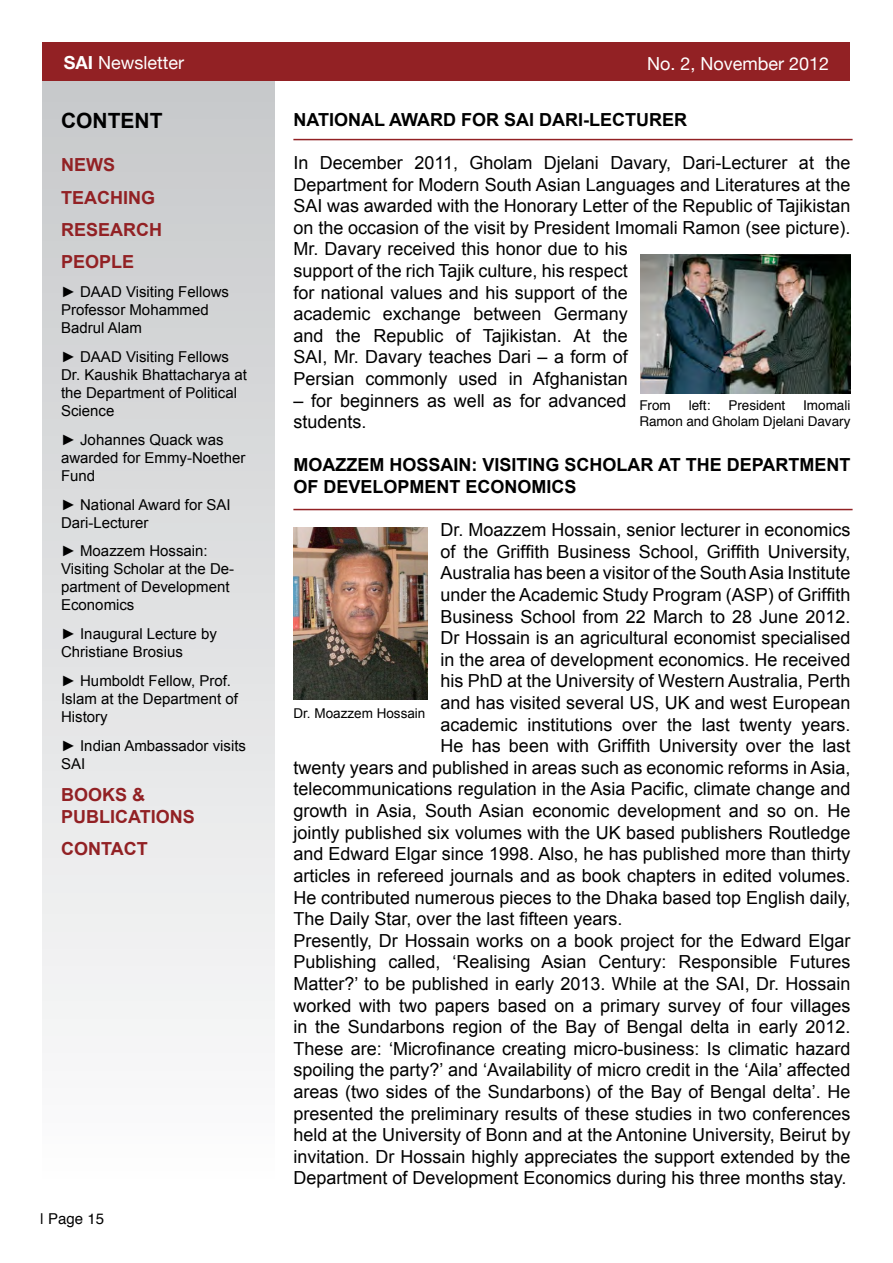
<style>
.page{position:relative;width:893px;height:1263px;background:#fff}
.page>*{position:absolute;margin:0;border:0;box-sizing:border-box;transform-origin:0 0}
.t1{font:700 21px "Arial";color:#000}
.t2{font:18px/21.6px "Arial";color:#000}
.t3{font:700 18px "Arial";color:#000}
.t4{font:700 18px/32.4px "Arial";color:#922124}
.t5{font:18px "Helvetica Neue";color:#fff}
.t6{font:15px/18px "Arial";color:#000}
.t7{font:15px "Helvetica";color:#000}
.t8{font:13.5px/16.2px "Helvetica";color:#000;text-align:right}
.t9{font:13.5px "Arial";color:#000}
.s1{font-weight:700}
</style>
<div class="page">
<div style="left:43px;top:81px;width:231px;height:1105px;background:linear-gradient(to bottom,#c7c8ca,#fcfcfd)"></div>
<div style="left:43px;top:43px;width:807px;height:38px;background:#922124"></div>
<hr style="left:293px;top:509px;width:560px;height:1px;background:#922124">
<hr style="left:293px;top:139px;width:560px;height:1px;background:#922124">
<img style="left:641px;top:254px;width:209px;height:140px">
<img style="left:293px;top:527px;width:135px;height:172px">
<p class="t5" style="left:64px;top:52px;width:122px"><span class="s1">SAI</span> Newsletter</p>
<p class="t5" style="left:647px;top:52px;width:184px">No. 2, November 2012</p>
<p class="t1" style="left:61px;top:107px;width:103px">CONTENT</p>
<p class="t4" style="left:61px;top:149px;width:102px">NEWS<br>TEACHING<br>RESEARCH<br>PEOPLE</p>
<p class="t6" style="left:61px;top:283px;width:169px">► DAAD Visiting Fellows<br>Professor Mohammed<br>Badrul Alam</p>
<p class="t6" style="left:61px;top:348px;width:187px">► DAAD Visiting Fellows<br>Dr. Kaushik Bhattacharya at the Department of Political<br>Science</p>
<p class="t6" style="left:61px;top:431px;width:186px">► Johannes Quack was awarded for Emmy-Noether<br>Fund</p>
<p class="t6" style="left:61px;top:495px;width:171px">► National Award for SAI<br>Dari-Lecturer</p>
<p class="t6" style="left:61px;top:542px;width:175px">► Moazzem Hossain:<br>Visiting Scholar at the De&shy;partment of Development<br>Economics</p>
<p class="t6" style="left:61px;top:625px;width:157px">► Inaugural Lecture by<br>Christiane Brosius</p>
<p class="t6" style="left:61px;top:672px;width:178px">► Humboldt Fellow, Prof.<br>Islam at the Department of<br>History</p>
<p class="t6" style="left:61px;top:737px;width:186px">► Indian Ambassador visits<br>SAI</p>
<p class="t4" style="left:61px;top:785px;width:135px;line-height:21.6px">BOOKS &amp;<br>PUBLICATIONS</p>
<p class="t4" style="left:61px;top:833px;width:88px">CONTACT</p>
<p class="t7" style="left:40px;top:1207px;width:65px">| Page 15</p>
<p class="t3" style="left:293px;top:107px;width:26px">NATIONAL</p>
<p class="t3" style="left:389px;top:107px;width:27px">AWAR</p>
<p class="t3" style="left:443px;top:107px;width:108px">D FOR SAI DARI</p>
<p class="t3" style="left:583px;top:107px;width:31px">-LECTURER</p>
<p class="t2" style="left:293px;top:152px;width:559px">In December 2011, Gholam Djelani Davary, Dari-Lecturer at the Department for Modern South Asian Languages and Literatures at the SAI was awarded with the Honorary Letter of the Republic of Tajikistan on the occasion of the visit by President Imomali Ramon (see picture).<br>Mr. Davary received this honor due to his<br>support of the rich Tajik culture, his respect<br>for national values and his support of the<br>academic exchange between Germany<br>and the Republic of Tajikistan. At the<br>SAI, Mr. Davary teaches Dari – a form of<br>Persian commonly used in Afghanistan</p>
<p class="t2" style="left:293px;top:390px;width:335px">– for beginners as well as for advanced students.</p>
<p class="t3" style="left:293px;top:453px;width:15px">MOA</p>
<p class="t3" style="left:335px;top:453px;width:80px">ZZEM HOSSAIN</p>
<p class="t3" style="left:471px;top:453px;width:22px">: VISITING</p>
<p class="t3" style="left:565px;top:453px;width:26px">SCHOLAR</p>
<p class="t3" style="left:658px;top:453px;width:41px">AT THE</p>
<p class="t3" style="left:727px;top:453px;width:13px">DEPART</p>
<p class="t3" style="left:799px;top:453px;width:28px">MENT</p>
<p class="t3" style="left:293px;top:475px;width:80px">OF DEVELOP</p>
<p class="t3" style="left:409px;top:475px;width:28px">MENT</p>
<p class="t3" style="left:465px;top:475px;width:27px">ECONO</p>
<p class="t3" style="left:531px;top:475px;width:26px">MICS</p>
<p class="t2" style="left:440px;top:519px;width:411px">Dr. Moazzem Hossain, senior lecturer in economics</p>
<p class="t2" style="left:440px;top:541px;width:411px">of the Griffith Business School, Griffith University,</p>
<p class="t2" style="left:440px;top:562px;width:411px">Australia has been a visitor of the South Asia Institute</p>
<p class="t2" style="left:440px;top:584px;width:411px">under the Academic Study Program (ASP) of Griffith</p>
<p class="t2" style="left:440px;top:606px;width:411px">Business School from 22 March to 28 June 2012.</p>
<p class="t2" style="left:440px;top:627px;width:411px">Dr Hossain is an agricultural economist specialised</p>
<p class="t2" style="left:440px;top:649px;width:411px">in the area of development economics. He received</p>
<p class="t2" style="left:440px;top:670px;width:411px">his PhD at the University of Western Australia, Perth</p>
<p class="t2" style="left:440px;top:692px;width:411px">and has visited several US, UK and west European</p>
<p class="t2" style="left:440px;top:714px;width:411px">academic institutions over the last twenty years.</p>
<p class="t2" style="left:440px;top:735px;width:411px">He has been with Griffith University over the last</p>
<p class="t2" style="left:293px;top:757px;width:558px">twenty years and published in areas such as economic reforms in Asia,</p>
<p class="t2" style="left:293px;top:778px;width:558px">telecommunications regulation in the Asia Pacific, climate change and</p>
<p class="t2" style="left:293px;top:800px;width:558px">growth in Asia, South Asian economic development and so on. He</p>
<p class="t2" style="left:293px;top:822px;width:558px">jointly published six volumes with the UK based publishers Routledge</p>
<p class="t2" style="left:293px;top:843px;width:559px">and Edward Elgar since 1998. Also, he has published more than thirty</p>
<p class="t2" style="left:293px;top:865px;width:558px">articles in refereed journals and as book chapters in edited volumes.</p>
<p class="t2" style="left:293px;top:886px;width:558px">He contributed numerous pieces to the Dhaka based top English daily,</p>
<p class="t2" style="left:293px;top:908px;width:331px">The Daily Star, over the last fifteen years.</p>
<p class="t2" style="left:293px;top:930px;width:558px">Presently, Dr Hossain works on a book project for the Edward Elgar</p>
<p class="t2" style="left:293px;top:951px;width:559px">Publishing called, ‘Realising Asian Century: Responsible Futures</p>
<p class="t2" style="left:293px;top:973px;width:558px">Matter?’ to be published in early 2013. While at the SAI, Dr. Hossain</p>
<p class="t2" style="left:293px;top:994px;width:558px">worked with two papers based on a primary survey of four villages</p>
<p class="t2" style="left:293px;top:1016px;width:558px">in the Sundarbons region of the Bay of Bengal delta in early 2012.</p>
<p class="t2" style="left:293px;top:1038px;width:558px">These are: ‘Microfinance creating micro-business: Is climatic hazard</p>
<p class="t2" style="left:293px;top:1059px;width:559px">spoiling the party?’ and ‘Availability of micro credit in the ‘Aila’ affected</p>
<p class="t2" style="left:293px;top:1081px;width:558px">areas (two sides of the Sundarbons) of the Bay of Bengal delta’. He</p>
<p class="t2" style="left:293px;top:1102px;width:558px">presented the preliminary results of these studies in two conferences</p>
<p class="t2" style="left:293px;top:1124px;width:558px">held at the University of Bonn and at the Antonine University, Beirut by</p>
<p class="t2" style="left:293px;top:1146px;width:558px">invitation. Dr Hossain highly appreciates the support extended by the</p>
<p class="t2" style="left:293px;top:1167px;width:554px">Department of Development Economics during his three months stay.</p>
<p class="t8" style="left:639px;top:397px;width:33px">From</p>
<p class="t8" style="left:689px;top:397px;width:23px">left:</p>
<p class="t8" style="left:728px;top:397px;width:59px">President</p>
<p class="t8" style="left:639px;top:397px;width:213px">Imomali<br>Ramon and Gholam Djelani Davary</p>
<p class="t9" style="left:293px;top:704px;width:134px">Dr. Moazzem Hossain</p>
</div>
